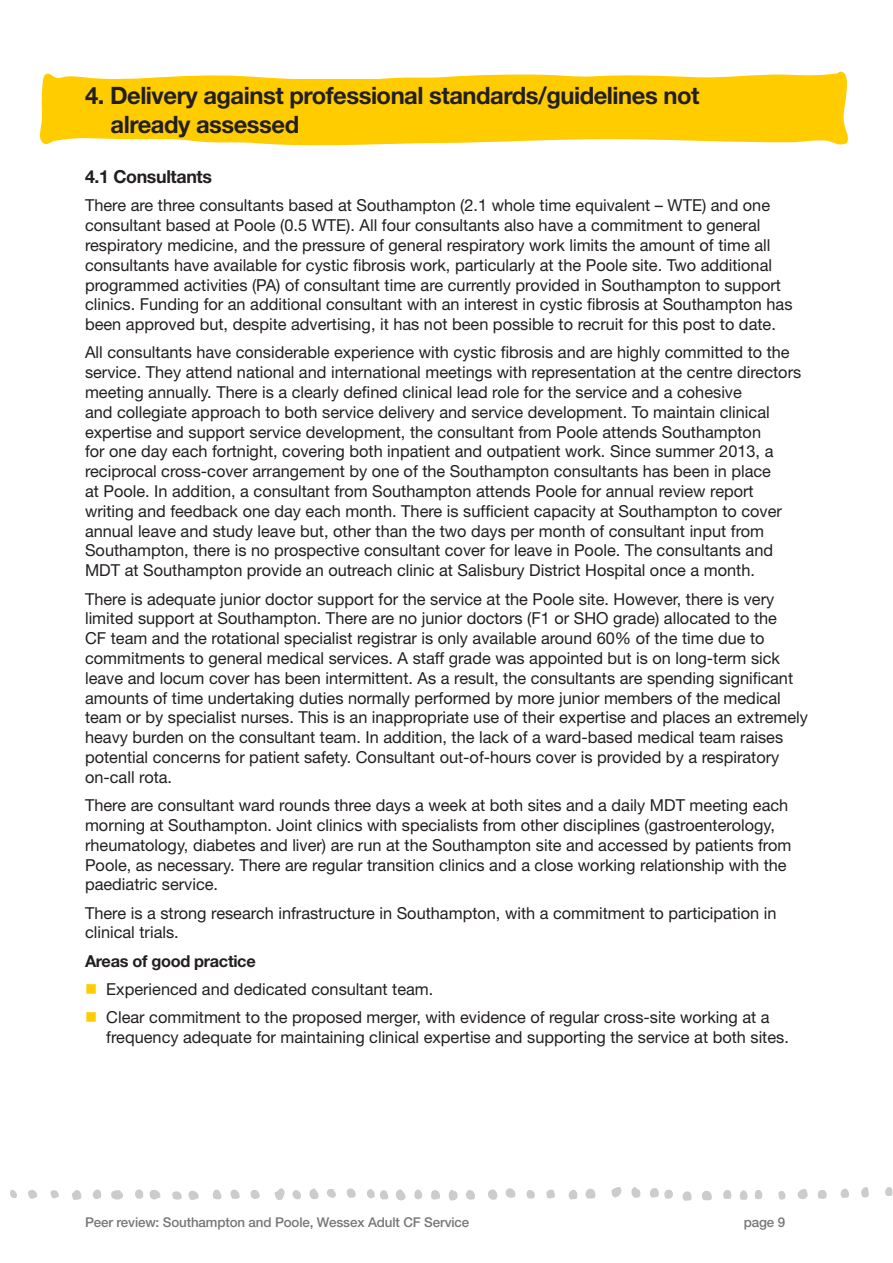
<style>
.page{position:relative;width:893px;height:1263px;background:#fff}
.page>*{position:absolute;margin:0;border:0;box-sizing:border-box;transform-origin:0 0}
.Heading_1{font:700 24px/28.8px "Helvetica Neue LT";letter-spacing:-.02em;color:#231f20}
.Heading_2{font:700 18px "Helvetica Neue LT";letter-spacing:-.02em;color:#231f20}
.Body_copy{font:16.5px/19.8px "Helvetica Neue LT";color:#231f20}
.Heading_3{font:700 16.5px "Helvetica Neue LT";letter-spacing:-.02em;color:#231f20}
.t1{font:500 13.5px "Helvetica Neue LT";letter-spacing:-.01em;color:#777}
</style>
<div class="page">
<svg style="left:40px;top:71px;width:808px;height:75px;fill:#fc0"></svg>
<svg style="left:10px;top:1190px;width:7px;height:8px"></svg>
<svg style="left:28px;top:1190px;width:9px;height:9px"></svg>
<svg style="left:50px;top:1190px;width:9px;height:8px"></svg>
<svg style="left:72px;top:1189px;width:51px;height:11px"></svg>
<svg style="left:135px;top:1189px;width:26px;height:11px"></svg>
<svg style="left:230px;top:1189px;width:10px;height:10px"></svg>
<svg style="left:212px;top:1189px;width:10px;height:11px"></svg>
<svg style="left:188px;top:1191px;width:11px;height:9px"></svg>
<svg style="left:250px;top:1190px;width:10px;height:9px"></svg>
<svg style="left:172px;top:1191px;width:10px;height:9px"></svg>
<svg style="left:274px;top:1188px;width:62px;height:12px"></svg>
<svg style="left:414px;top:1189px;width:8px;height:11px"></svg>
<svg style="left:346px;top:1188px;width:60px;height:13px"></svg>
<svg style="left:431px;top:1190px;width:9px;height:10px"></svg>
<svg style="left:611px;top:1187px;width:30px;height:11px"></svg>
<svg style="left:448px;top:1190px;width:10px;height:11px"></svg>
<svg style="left:466px;top:1190px;width:9px;height:10px"></svg>
<svg style="left:488px;top:1188px;width:28px;height:12px"></svg>
<svg style="left:526px;top:1190px;width:9px;height:9px"></svg>
<svg style="left:546px;top:1189px;width:9px;height:10px"></svg>
<svg style="left:568px;top:1188px;width:28px;height:11px"></svg>
<svg style="left:861px;top:1187px;width:8px;height:11px"></svg>
<svg style="left:885px;top:1187px;width:8px;height:9px"></svg>
<svg style="left:702px;top:1191px;width:10px;height:10px"></svg>
<svg style="left:723px;top:1190px;width:9px;height:9px"></svg>
<svg style="left:797px;top:1189px;width:11px;height:10px"></svg>
<svg style="left:650px;top:1188px;width:42px;height:13px"></svg>
<svg style="left:739px;top:1190px;width:24px;height:10px"></svg>
<svg style="left:818px;top:1189px;width:9px;height:10px"></svg>
<svg style="left:840px;top:1188px;width:9px;height:10px"></svg>
<svg style="left:778px;top:1191px;width:8px;height:9px"></svg>
<p class="Heading_1" style="left:111px;top:80px;width:590px;text-indent:-26px">4. Delivery against professional standards/guidelines not already assessed</p>
<p class="Heading_2" style="left:85px;top:165px;width:129px">4.1 Consultants</p>
<p class="Body_copy" style="left:85px;top:195px;width:709px">There are three consultants based at Southampton (2.1 whole time equivalent – WTE) and one consultant based at Poole (0.5 WTE). All four consultants also have a commitment to general respiratory medicine, and the pressure of general respiratory work limits the amount of time all consultants have available for cystic fibrosis work, particularly at the Poole site. Two additional programmed activities (PA) of consultant time are currently provided in Southampton to support clinics. Funding for an additional consultant with an interest in cystic fibrosis at Southampton has been approved but, despite advertising, it has not been possible to recruit for this post to date.</p>
<p class="Body_copy" style="left:85px;top:342px;width:718px">All consultants have considerable experience with cystic fibrosis and are highly committed to the service. They attend national and international meetings with representation at the centre directors meeting annually. There is a clearly defined clinical lead role for the service and a cohesive<br>and collegiate approach to both service delivery and service development. To maintain clinical expertise and support service development, the consultant from Poole attends Southampton<br>for one day each fortnight, covering both inpatient and outpatient work. Since summer 2013, a reciprocal cross-cover arrangement by one of the Southampton consultants has been in place<br>at Poole. In addition, a consultant from Southampton attends Poole for annual review report writing and feedback one day each month. There is sufficient capacity at Southampton to cover annual leave and study leave but, other than the two days per month of consultant input from Southampton, there is no prospective consultant cover for leave in Poole. The consultants and MDT at Southampton provide an outreach clinic at Salisbury District Hospital once a month.</p>
<p class="Body_copy" style="left:85px;top:589px;width:724px">There is adequate junior doctor support for the service at the Poole site. However, there is very limited support at Southampton. There are no junior doctors (F1 or SHO grade) allocated to the<br>CF team and the rotational specialist registrar is only available around 60% of the time due to commitments to general medical services. A staff grade was appointed but is on long-term sick leave and locum cover has been intermittent. As a result, the consultants are spending significant amounts of time undertaking duties normally performed by more junior members of the medical team or by specialist nurses. This is an inappropriate use of their expertise and places an extremely heavy burden on the consultant team. In addition, the lack of a ward-based medical team raises potential concerns for patient safety. Consultant out-of-hours cover is provided by a respiratory on-call rota.</p>
<p class="Body_copy" style="left:85px;top:795px;width:708px">There are consultant ward rounds three days a week at both sites and a daily MDT meeting each morning at Southampton. Joint clinics with specialists from other disciplines (gastroenterology, rheumatology, diabetes and liver) are run at the Southampton site and accessed by patients from Poole, as necessary. There are regular transition clinics and a close working relationship with the paediatric service.</p>
<p class="Body_copy" style="left:85px;top:903px;width:693px">There is a strong research infrastructure in Southampton, with a commitment to participation in clinical trials.</p>
<p class="Heading_3" style="left:85px;top:951px;width:172px">Areas of good practice</p>
<p class="Body_copy" style="left:106px;top:979px;width:329px">Experienced and dedicated consultant team.</p>
<p class="Body_copy" style="left:106px;top:1007px;width:684px">Clear commitment to the proposed merger, with evidence of regular cross-site working at a frequency adequate for maintaining clinical expertise and supporting the service at both sites.</p>
<p class="t1" style="left:85px;top:1214px;width:386px">Peer review: Southampton and Poole, Wessex Adult CF Service</p>
<p class="t1" style="left:744px;top:1214px;width:43px">page 9</p>
</div>
